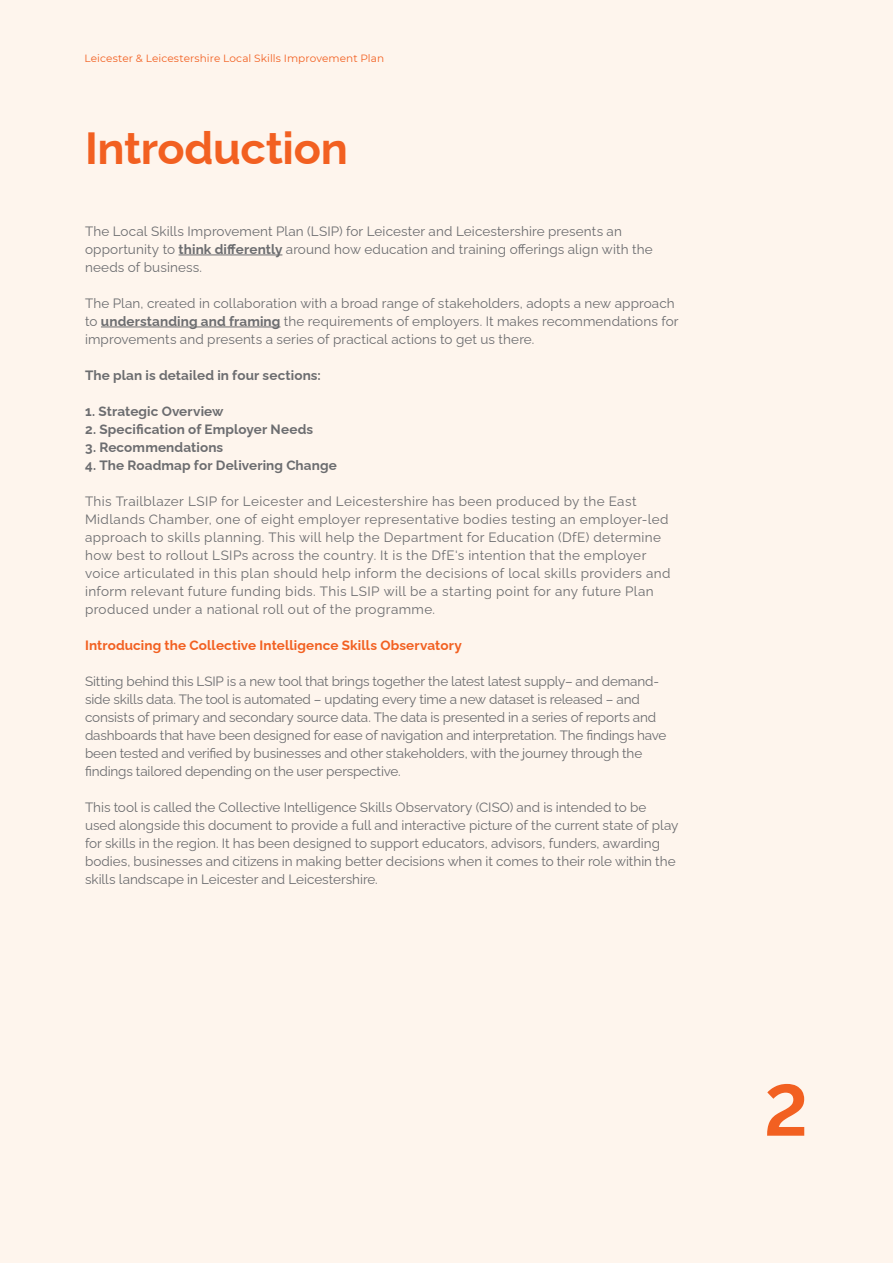
<style>
.page{position:relative;width:893px;height:1263px;background:#fef5ed}
.page>*{position:absolute;margin:0;border:0;box-sizing:border-box;transform-origin:0 0}
.t1{font:700 72px "Raleway";color:#f26021}
.t2{font:700 45px "Raleway";letter-spacing:-.01em;color:#f26021}
.t3{font:13.5px/18px "Raleway";letter-spacing:.005em;color:#6c6d70}
.t4{font:13.5px/18px "Raleway";letter-spacing:.03em;color:#6c6d70}
.t5{font:700 13.5px "Raleway";letter-spacing:.01em;color:#6c6d70}
.t6{font:700 13.5px "Raleway";letter-spacing:.01em;color:#f26021}
.t7{font:10.5px "Montserrat";letter-spacing:.01em;color:#f26021}
.s1{font-weight:700}
</style>
<div class="page">
<hr style="left:179px;top:255px;width:103px;height:1px;background:#6c6d70">
<hr style="left:101px;top:327px;width:179px;height:1px;background:#6c6d70">
<p class="t7" style="left:85px;top:51px;width:301px">Leicester &amp; Leicestershire Local Skills Improvement Plan</p>
<h2 class="t2" style="left:85px;top:112px;width:264px">Introduction</h2>
<p class="t3" style="left:85px;top:220px;width:569px">The Local Skills Improvement Plan (LSIP) for Leicester and Leicestershire presents an opportunity to <span class="s1">think differently</span> around how education and training offerings align with the needs of business.</p>
<p class="t3" style="left:85px;top:292px;width:595px">The Plan, created in collaboration with a broad range of stakeholders, adopts a new approach to <span class="s1">understanding and framing</span> the requirements of employers. It makes recommendations for improvements and presents a series of practical actions to get us there.</p>
<p class="t5" style="left:85px;top:364px;width:237px">The plan is detailed in four sections:</p>
<p class="t5" style="left:85px;top:400px;width:140px">1. Strategic Overview</p>
<p class="t5" style="left:85px;top:418px;width:230px">2. Specification of Employer Needs</p>
<p class="t5" style="left:85px;top:436px;width:140px">3. Recommendations</p>
<p class="t5" style="left:85px;top:454px;width:253px">4. The Roadmap for Delivering Change</p>
<p class="t4" style="left:85px;top:490px;width:587px">This Trailblazer LSIP for Leicester and Leicestershire has been produced by the East Midlands Chamber, one of eight employer representative bodies testing an employer-led approach to skills planning. This will help the Department for Education (DfE) determine how best to rollout LSIPs across the country. It is the DfE's intention that the employer voice articulated in this plan should help inform the decisions of local skills providers and inform relevant future funding bids. This LSIP will be a starting point for any future Plan produced under a national roll out of the programme.</p>
<p class="t6" style="left:85px;top:634px;width:378px">Introducing the Collective Intelligence Skills Observatory</p>
<p class="t3" style="left:85px;top:670px;width:583px">Sitting behind this LSIP is a new tool that brings together the latest latest supply– and demand&shy;side skills data. The tool is automated – updating every time a new dataset is released – and consists of primary and secondary source data. The data is presented in a series of reports and dashboards that have been designed for ease of navigation and interpretation. The findings have been tested and verified by businesses and other stakeholders, with the journey through the findings tailored depending on the user perspective.</p>
<p class="t3" style="left:85px;top:796px;width:595px">This tool is called the Collective Intelligence Skills Observatory (CISO) and is intended to be used alongside this document to provide a full and interactive picture of the current state of play for skills in the region. It has been designed to support educators, advisors, funders, awarding bodies, businesses and citizens in making better decisions when it comes to their role within the skills landscape in Leicester and Leicestershire.</p>
<h1 class="t1" style="left:764px;top:1053px;width:45px">2</h1>
</div>
